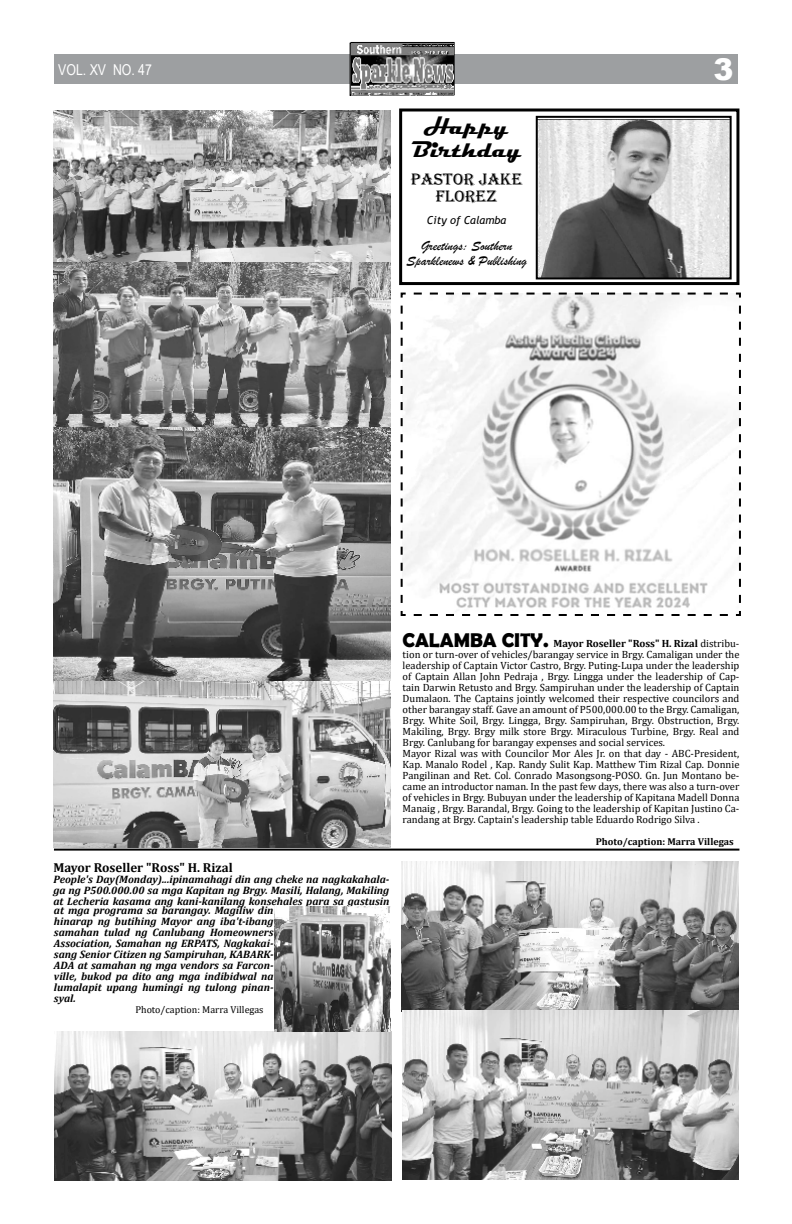
<style>
.page{position:relative;width:792px;height:1224px;background:#fff}
.page>*{position:absolute;margin:0;border:0;box-sizing:border-box;transform-origin:0 0}
.t1{font:900 30px "Arial";color:#fff}
.t2{font:700 23px/23px "Magneto";color:#000;text-align:center}
.t3{font:17px/17px "Algerian";color:#000;text-align:center}
.t4{font:15px "Arial Narrow";color:#fff}
.t5{font:14px/15px "Brush Script";color:#000;text-align:center}
.t6{font:700 13px "Cambria";color:#000}
.t7{font:italic 11px "Trebuchet MS";color:#000}
.t8{font:italic 700 10.8px/11px "Cambria";color:#000;text-align:justify}
.t9{font:10.5px/11px "Cambria";color:#000}
.t10{font:700 10px "Cambria";color:#000}
.t11{font:10px "Cambria";color:#000}
.s1{font-family:"Berlin Sans FB Demi";font-weight:700;font-size:20px}
.s2{font-weight:700}
</style>
<div class="page">
<div style="left:54px;top:55px;width:684px;height:29px;background:#9d9fa1"></div>
<svg style="left:350px;top:42px;width:105px;height:54px"></svg>
<img style="left:351px;top:43px;width:103px;height:53px">
<img style="left:539px;top:120px;width:190px;height:156px">
<div style="left:536px;top:116px;width:196px;height:163px;border:2px solid #000"></div>
<img style="left:54px;top:111px;width:336px;height:737px">
<svg style="left:400px;top:292px;width:341px;height:324px"></svg>
<div style="left:399px;top:108px;width:340px;height:177px;border:3px solid #000"></div>
<img style="left:55px;top:1031px;width:336px;height:150px">
<img style="left:402px;top:862px;width:337px;height:318px">
<img style="left:275px;top:906px;width:115px;height:126px">
<hr style="left:54px;top:849px;width:685px;height:2px;background:#000">
<h3 class="t4" style="left:59px;top:60px;width:94px">VOL. VII NO. 22</h3>
<h1 class="t1" style="left:714px;top:51px;width:22px">3</h1>
<h2 class="t2" style="left:411px;top:116px;width:112px">Happy<br>Birthday</h2>
<h3 class="t3" style="left:411px;top:171px;width:113px">PASTOR JAKE<br>FLOREZ</h3>
<p class="t7" style="left:427px;top:216px;width:81px">City of Calamba</p>
<h3 class="t5" style="left:406px;top:240px;width:122px">Greetings: Southern<br>Sparklenews &amp; Publishing</h3>
<h3 class="t4" style="left:90px;top:61px;width:18px">XV</h3>
<h3 class="t4" style="left:138px;top:61px;width:15px">47</h3>
<p class="t6" style="left:53px;top:861px;width:181px">Mayor Roseller "Ross" H. Rizal</p>
<p class="t8" style="left:53px;top:875px;width:337px">People's Day(Monday)...ipinamahagi din ang cheke na nagkakahala&shy;ga ng P500.000.00 sa mga Kapitan ng Brgy. Masili, Halang, Makiling at Lecheria kasama ang kani-kanilang konsehales para sa gastusin</p>
<p class="t8" style="left:54px;top:906px;width:221px">at mga programa sa barangay. Magiliw din hinarap ng butihing Mayor ang iba't-ibang samahan tulad ng Canlubang Homeowners Association, Samahan ng ERPATS, Nagkakai&shy;sang Senior Citizen ng Sampiruhan, KABARK-ADA at samahan ng mga vendors sa Farcon&shy;ville, bukod pa dito ang mga indibidwal na lumalapit upang humingi ng tulong pinan&shy;syal.</p>
<p class="t11" style="left:135px;top:1005px;width:130px">Photo/caption: Marra Villegas</p>
<p class="t9" style="left:403px;top:638px;width:338px"><span class="s1">CALAMBA CITY.</span> <span class="s2">Mayor Roseller "Ross" H. Rizal</span> distribu&shy;tion or turn-over of vehicles/barangay service in Brgy. Camaligan under the leadership of Captain Victor Castro, Brgy. Puting-Lupa under the leadership of Captain Allan John Pedraja , Brgy. Lingga under the leadership of Cap&shy;tain Darwin Retusto and Brgy. Sampiruhan under the leadership of Captain Dumalaon. The Captains jointly welcomed their respective councilors and other barangay staff. Gave an amount of P500,000.00 to the Brgy. Camaligan, Brgy. White Soil, Brgy. Lingga, Brgy. Sampiruhan, Brgy. Obstruction, Brgy.<br>Makiling, Brgy. Brgy milk store Brgy. Miraculous Turbine, Brgy. Real and Brgy. Canlubang for barangay expenses and social services.<br>Mayor Rizal was with Councilor Mor Ales Jr. on that day - ABC-President, Kap. Manalo Rodel , Kap. Randy Sulit Kap. Matthew Tim Rizal Cap. Donnie Pangilinan and Ret. Col. Conrado Masongsong-POSO. Gn. Jun Montano be&shy;came an introductor naman. In the past few days, there was also a turn-over of vehicles in Brgy. Bubuyan under the leadership of Kapitana Madell Donna Manaig , Brgy. Barandal, Brgy. Going to the leadership of Kapitan Justino Ca&shy;randang at Brgy. Captain's leadership table Eduardo Rodrigo Silva .</p>
<p class="t10" style="left:596px;top:837px;width:139px">Photo/caption: Marra Villegas</p>
</div>
